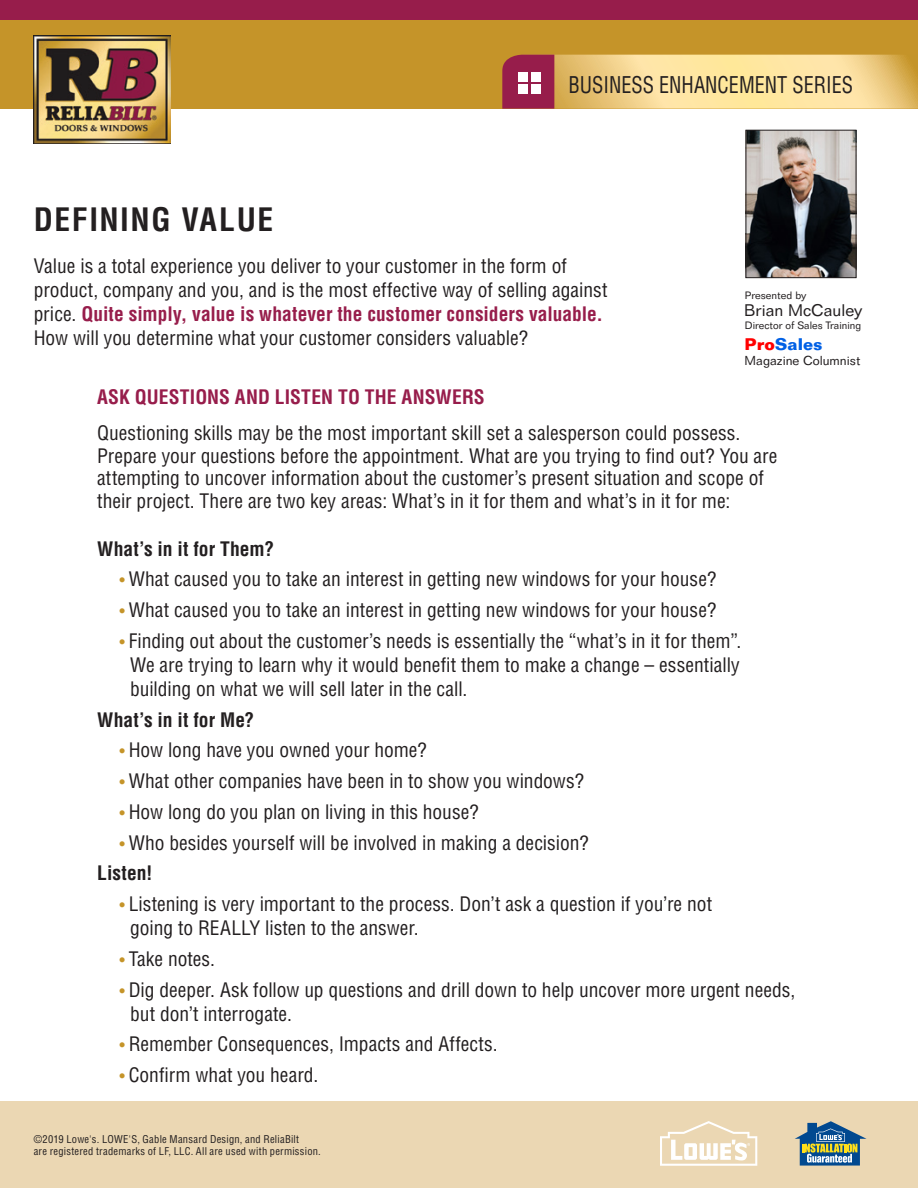
<style>
.page{position:relative;width:918px;height:1188px;background:#fff}
.page>*{position:absolute;margin:0;border:0;box-sizing:border-box;transform-origin:0 0}
.t1{font:700 condensed 31.5px "Helvetica";letter-spacing:.05em;color:#231f20}
.t2{font:condensed 22.5px "Helvetica";color:#231f20;scale:.9 1}
.t3{font:condensed 19.5px/24px "Helvetica";color:#231f20}
.t4{font:700 condensed 19.5px "Helvetica";letter-spacing:.005em;color:#231f20}
.t5{font:700 condensed 19.5px "Helvetica";letter-spacing:.005em;color:#971d4b}
.t6{font:16.5px "Folio BT";color:#231f20}
.t7{font:700 16.5px "Folio BT";color:#0060e5}
.t8{font:12.75px "Folio BT";color:#231f20}
.t9{font:condensed 10.5px/12px "Helvetica";letter-spacing:.025em;color:#231f20}
.t10{font:10.5px "Folio BT";color:#231f20}
.s1{font-weight:700;color:#971d4b}
.s2{color:#f00}
.s3{font-size:16.5px;color:#c59429}
.s4{font-weight:700}
</style>
<div class="page">
<div style="left:0;top:1102px;width:918px;height:86px;background:#ebd7b3"></div>
<div style="left:0;top:14px;width:918px;height:95px;background:#c59429"></div>
<img style="left:34px;top:35px;width:137px;height:108px">
<div style="left:0;top:0;width:918px;height:20px;background:#971d4b"></div>
<svg style="left:795px;top:1121px;width:72px;height:45px"></svg>
<svg style="left:660px;top:1121px;width:97px;height:45px"></svg>
<svg style="left:502px;top:55px;width:416px;height:54px"></svg>
<div style="left:519px;top:72px;width:9px;height:10px;background:#fff"></div>
<div style="left:532px;top:72px;width:9px;height:10px;background:#fff"></div>
<div style="left:519px;top:85px;width:9px;height:9px;background:#fff"></div>
<div style="left:532px;top:85px;width:9px;height:9px;background:#fff"></div>
<img style="left:748px;top:132px;width:106px;height:144px">
<div style="left:746px;top:130px;width:110px;height:148px;border:1px solid #231f20"></div>
<h1 class="t1" style="left:34px;top:200px;width:241px">DEFINING VALUE</h1>
<p class="t2" style="left:569px;top:71px;width:318px">BUSINESS ENHANCEMENT SERIES</p>
<p class="t3" style="left:34px;top:254px;width:575px">Value is a total experience you deliver to your customer in the form of product, company and you, and is the most effective way of selling against price. <span class="s1">Quite simply, value is whatever the customer considers valuable.<br></span>How will you determine what your customer considers valuable?</p>
<p class="t5" style="left:97px;top:385px;width:389px">ASK QUESTIONS AND LISTEN TO THE ANSWERS</p>
<p class="t10" style="left:745px;top:289px;width:63px">Presented by</p>
<p class="t6" style="left:744px;top:300px;width:120px">Brian McCauley</p>
<p class="t10" style="left:745px;top:319px;width:118px">Director of Sales Training</p>
<p class="t7" style="left:745px;top:334px;width:79px"><span class="s2">Pro</span>Sales</p>
<p class="t8" style="left:745px;top:353px;width:117px">Magazine Columnist</p>
<p class="t3" style="left:97px;top:422px;width:682px;line-height:22.5px">Questioning skills may be the most important skill set a salesperson could possess.<br>Prepare your questions before the appointment. What are you trying to find out? You are attempting to uncover information about the customer’s present situation and scope of their project. There are two key areas: What’s in it for them and what’s in it for me:</p>
<p class="t4" style="left:97px;top:537px;width:179px">What’s in it for Them?</p>
<p class="t3" style="left:119px;top:567px;width:599px"><span class="s3">•</span> What caused you to take an interest in getting new windows for your house?</p>
<p class="t3" style="left:119px;top:598px;width:599px"><span class="s3">•</span> What caused you to take an interest in getting new windows for your house?</p>
<p class="t3" style="left:130px;top:628px;width:613px;text-align:justify;text-indent:-11px"><span class="s3">•</span> Finding out about the customer’s needs is essentially the “what’s in it for them”.<br>We are trying to learn why it would benefit them to make a change – essentially building on what we will sell later in the call.</p>
<p class="t4" style="left:97px;top:708px;width:159px">What’s in it for Me?</p>
<p class="t3" style="left:119px;top:738px;width:309px"><span class="s3">•</span> How long have you owned your home?</p>
<p class="t3" style="left:119px;top:769px;width:466px"><span class="s3">•</span> What other companies have been in to show you windows?</p>
<p class="t3" style="left:119px;top:799px;width:361px"><span class="s3">•</span> How long do you plan on living in this house?</p>
<p class="t3" style="left:97px;top:827px;width:493px;line-height:30.8px;text-indent:22px"><span class="s3">•</span> Who besides yourself will be involved in making a decision?<br><span class="s4">Listen!</span></p>
<p class="t3" style="left:130px;top:892px;width:583px;text-indent:-11px"><span class="s3">•</span> Listening is very important to the process. Don’t ask a question if you’re not going to REALLY listen to the answer.</p>
<p class="t3" style="left:119px;top:946px;width:97px"><span class="s3">•</span> Take notes.</p>
<p class="t3" style="left:130px;top:977px;width:667px;text-indent:-11px"><span class="s3">•</span> Dig deeper. Ask follow up questions and drill down to help uncover more urgent needs, but don’t interrogate.</p>
<p class="t3" style="left:119px;top:1032px;width:380px"><span class="s3">•</span> Remember Consequences, Impacts and Affects.</p>
<p class="t3" style="left:119px;top:1063px;width:201px"><span class="s3">•</span> Confirm what you heard.</p>
<p class="t9" style="left:34px;top:1133px;width:289px">©2019 Lowe's. LOWE'S, Gable Mansard Design, and ReliaBilt<br>are registered trademarks of LF, LLC. All are used with permission.</p>
</div>
